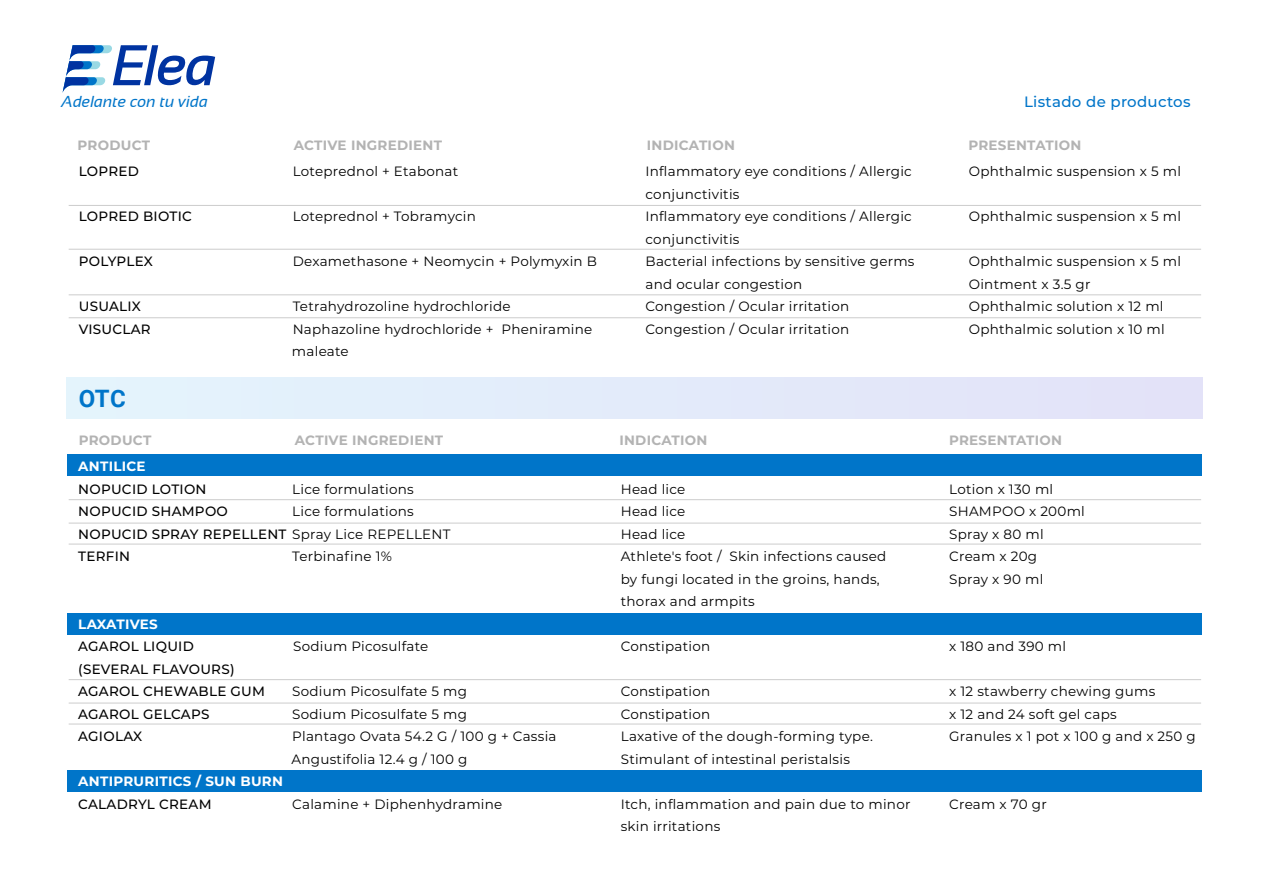
<style>
.page{position:relative;width:1263px;height:893px;background:#fff}
.page>*{position:absolute;margin:0;border:0;box-sizing:border-box;transform-origin:0 0}
.t1{font:700 24px "Roboto";color:#0075c9}
.t2{font:italic 15.9px "Sansation";color:#0075c9}
.t3{font:500 15px "Montserrat";letter-spacing:.02em;color:#0075c9}
.t4{font:13.5px/22.5px "Montserrat";letter-spacing:.02em;color:#000}
.t5{font:500 13.5px/22.5px "Montserrat";letter-spacing:.02em;color:#000}
.t6{font:700 13.5px "Montserrat";letter-spacing:.02em;color:#b3b3b3}
.t7{font:700 13.5px "Montserrat";letter-spacing:.02em;color:#fff}
.s1{font-weight:500}
</style>
<div class="page">
<div style="left:67px;top:770px;width:1134px;height:22px;background:#0075c9"></div>
<hr style="left:69px;top:249px;width:1132px;height:1px;background:#ccc">
<hr style="left:69px;top:294px;width:1132px;height:1px;background:#ccc">
<hr style="left:69px;top:205px;width:1132px;height:1px;background:#ccc">
<hr style="left:69px;top:317px;width:1132px;height:1px;background:#ccc">
<div style="left:67px;top:378px;width:1135px;height:40px;background:#e3ebfa"></div>
<div style="left:68px;top:455px;width:1134px;height:21px;background:#0075c9"></div>
<div style="left:67px;top:614px;width:1134px;height:21px;background:#0075c9"></div>
<hr style="left:69px;top:523px;width:1132px;height:1px;background:#ccc">
<hr style="left:69px;top:499px;width:1132px;height:1px;background:#ccc">
<hr style="left:69px;top:544px;width:1132px;height:1px;background:#ccc">
<hr style="left:69px;top:703px;width:1132px;height:1px;background:#ccc">
<hr style="left:69px;top:679px;width:1132px;height:1px;background:#ccc">
<hr style="left:69px;top:724px;width:1132px;height:1px;background:#ccc">
<svg style="left:62px;top:45px;width:153px;height:48px"></svg>
<p class="t2" style="left:62px;top:93px;width:148px">Adelante con tu vida</p>
<p class="t3" style="left:1024px;top:91px;width:168px">Listado de productos</p>
<p class="t6" style="left:78px;top:135px;width:74px">PRODUCT</p>
<p class="t6" style="left:294px;top:135px;width:150px">ACTIVE INGREDIENT</p>
<p class="t6" style="left:647px;top:135px;width:89px">INDICATION</p>
<p class="t6" style="left:968px;top:135px;width:115px">PRESENTATION</p>
<p class="t5" style="left:79px;top:160px;width:62px">LOPRED</p>
<p class="t4" style="left:293px;top:160px;width:167px">Loteprednol + Etabonat</p>
<p class="t5" style="left:79px;top:205px;width:115px">LOPRED BIOTIC</p>
<p class="t4" style="left:293px;top:205px;width:185px">Loteprednol + Tobramycin</p>
<p class="t5" style="left:79px;top:250px;width:76px">POLYPLEX</p>
<p class="t4" style="left:293px;top:250px;width:306px">Dexamethasone + Neomycin + Polymyxin B</p>
<p class="t5" style="left:79px;top:295px;width:64px">USUALIX</p>
<p class="t4" style="left:293px;top:295px;width:219px">Tetrahydrozoline hydrochloride</p>
<p class="t5" style="left:79px;top:317px;width:74px">VISUCLAR</p>
<p class="t4" style="left:292px;top:317px;width:302px">Naphazoline hydrochloride + Pheniramine maleate</p>
<p class="t4" style="left:645px;top:160px;width:270px">Inflammatory eye conditions / Allergic conjunctivitis<br>Inflammatory eye conditions / Allergic conjunctivitis<br>Bacterial infections by sensitive germs and ocular congestion<br>Congestion / Ocular irritation<br>Congestion / Ocular irritation</p>
<p class="t4" style="left:969px;top:160px;width:214px">Ophthalmic suspension x 5 ml</p>
<p class="t4" style="left:969px;top:205px;width:214px">Ophthalmic suspension x 5 ml</p>
<p class="t4" style="left:969px;top:250px;width:214px">Ophthalmic suspension x 5 ml<br>Ointment x 3.5 gr<br>Ophthalmic solution x 12 ml<br>Ophthalmic solution x 10 ml</p>
<h1 class="t1" style="left:78px;top:382px;width:49px">OTC</h1>
<p class="t6" style="left:79px;top:431px;width:74px">PRODUCT</p>
<p class="t6" style="left:295px;top:431px;width:150px">ACTIVE INGREDIENT</p>
<p class="t6" style="left:619px;top:431px;width:89px">INDICATION</p>
<p class="t6" style="left:949px;top:431px;width:115px">PRESENTATION</p>
<p class="t4" style="left:949px;top:477px;width:137px">Lotion x 130 ml<br>SHAMPOO x 200ml<br>Spray x 80 ml<br>Cream x 20g<br>Spray x 90 ml</p>
<p class="t7" style="left:78px;top:457px;width:69px">ANTILICE</p>
<p class="t5" style="left:78px;top:477px;width:130px">NOPUCID LOTION</p>
<p class="t4" style="left:292px;top:477px;width:123px">Lice formulations</p>
<p class="t5" style="left:78px;top:500px;width:151px">NOPUCID SHAMPOO</p>
<p class="t4" style="left:621px;top:477px;width:267px">Head lice<br>Head lice<br>Head lice<br>Athlete's foot / Skin infections caused by fungi located in the groins, hands, thorax and armpits</p>
<p class="t4" style="left:621px;top:635px;width:91px">Constipation</p>
<p class="t4" style="left:621px;top:680px;width:254px">Constipation<br>Constipation<br>Laxative of the dough-forming type.<br>Stimulant of intestinal peristalsis</p>
<p class="t4" style="left:621px;top:792px;width:291px">Itch, inflammation and pain due to minor skin irritations</p>
<p class="t4" style="left:78px;top:500px;width:374px;text-indent:214px">Lice formulations<br><span class="s1">NOPUCID SPRAY REPELLENT</span> Spray Lice REPELLENT<br><span class="s1">TERFIN</span></p>
<p class="t4" style="left:292px;top:545px;width:101px">Terbinafine 1%</p>
<p class="t7" style="left:78px;top:614px;width:81px">LAXATIVES</p>
<p class="t5" style="left:78px;top:635px;width:117px">AGAROL LIQUID</p>
<p class="t4" style="left:293px;top:635px;width:137px">Sodium Picosulfate</p>
<p class="t5" style="left:78px;top:657px;width:188px">(SEVERAL FLAVOURS)<br>AGAROL CHEWABLE GUM</p>
<p class="t4" style="left:949px;top:634px;width:118px">x 180 and 390 ml</p>
<p class="t4" style="left:949px;top:679px;width:248px">x 12 stawberry chewing gums<br>x 12 and 24 soft gel caps<br>Granules x 1 pot x 100 g and x 250 g</p>
<p class="t4" style="left:292px;top:680px;width:176px">Sodium Picosulfate 5 mg</p>
<p class="t5" style="left:78px;top:702px;width:133px">AGAROL GELCAPS</p>
<p class="t4" style="left:292px;top:702px;width:176px">Sodium Picosulfate 5 mg</p>
<p class="t5" style="left:78px;top:725px;width:65px">AGIOLAX</p>
<p class="t4" style="left:291px;top:725px;width:267px">Plantago Ovata 54.2 G / 100 g + Cassia<br>Angustifolia 12.4 g / 100 g</p>
<p class="t7" style="left:78px;top:772px;width:206px">ANTIPRURITICS / SUN BURN</p>
<p class="t5" style="left:78px;top:792px;width:135px">CALADRYL CREAM</p>
<p class="t4" style="left:292px;top:792px;width:212px">Calamine + Diphenhydramine</p>
<p class="t4" style="left:949px;top:792px;width:99px">Cream x 70 gr</p>
</div>
